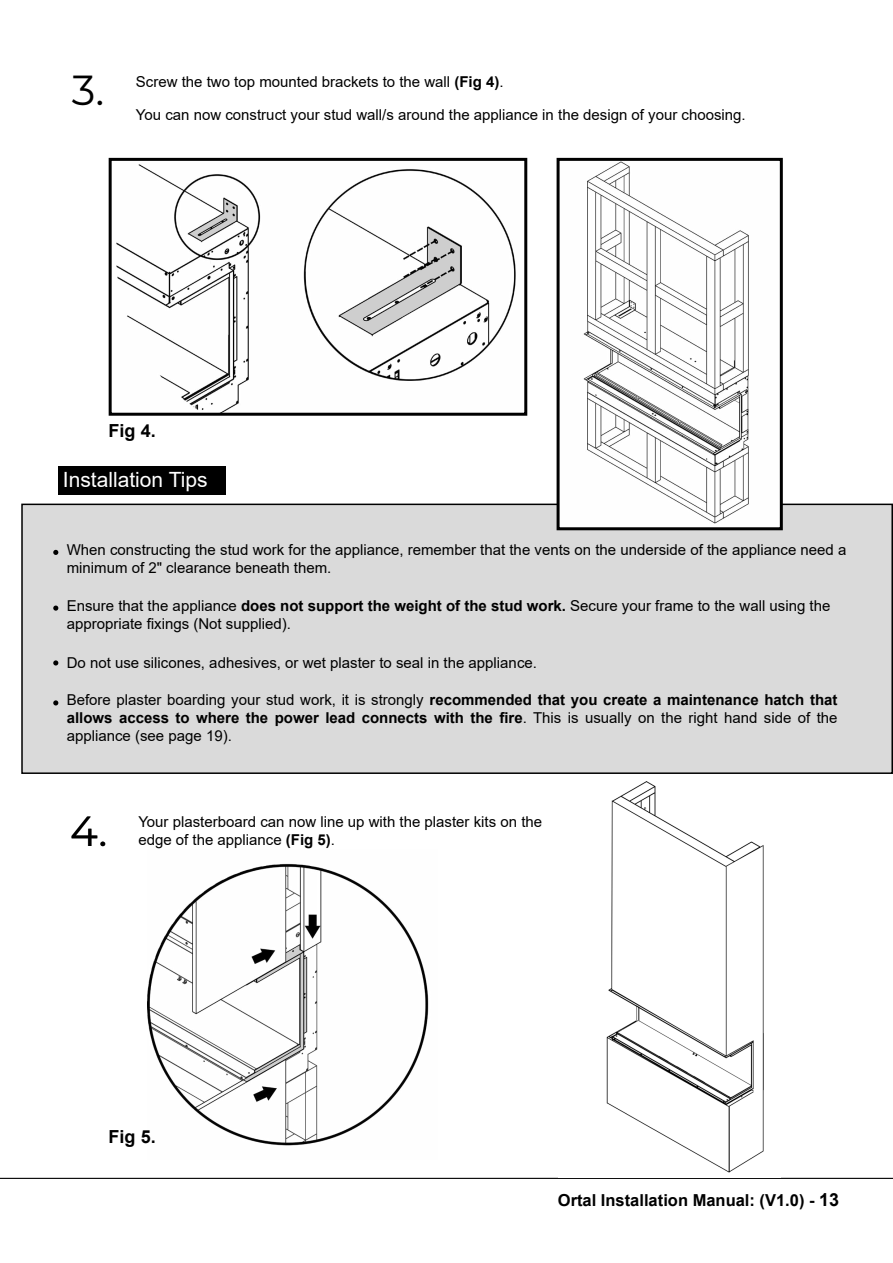
<style>
.page{position:relative;width:893px;height:1263px;background:#fff}
.page>*{position:absolute;margin:0;border:0;box-sizing:border-box;transform-origin:0 0}
.t1{font:42px "Montserrat";color:#000}
.t2{font:21px "Arial";color:#fff}
.t3{font:700 18px "Arial";color:#000}
.t4{font:700 16.5px "Arial";color:#000}
.t5{font:15px/18px "Arial";color:#000}
.s1{font-weight:700}
.s2{font-size:18px}
</style>
<div class="page">
<hr style="left:0;top:1178px;width:893px;height:1px;background:#000">
<img style="left:606px;top:781px;width:158px;height:392px">
<div style="left:22px;top:504px;width:870px;height:269px;background:#dadada"></div>
<div style="left:21px;top:504px;width:872px;height:270px;border:2px solid #000"></div>
<img style="left:116px;top:164px;width:400px;height:248px">
<div style="left:109px;top:158px;width:418px;height:258px;border:3px solid #000"></div>
<img style="left:561px;top:162px;width:218px;height:364px">
<div style="left:557px;top:158px;width:226px;height:372px;border:3px solid #000"></div>
<svg style="left:53px;top:550px;width:5px;height:5px"></svg>
<svg style="left:53px;top:605px;width:5px;height:6px"></svg>
<svg style="left:53px;top:660px;width:5px;height:5px"></svg>
<svg style="left:53px;top:700px;width:5px;height:5px"></svg>
<img style="left:148px;top:863px;width:281px;height:283px">
<div style="left:58px;top:466px;width:168px;height:29px;background:#000"></div>
<h1 class="t1" style="left:72px;top:61px;width:34px">3.</h1>
<p class="t5" style="left:136px;top:72px;width:369px">Screw the two top mounted brackets to the wall <span class="s1">(Fig 4)</span>.</p>
<p class="t5" style="left:136px;top:105px;width:611px">You can now construct your stud wall/s around the appliance in the design of your choosing.</p>
<p class="t3" style="left:109px;top:418px;width:49px">Fig 4.</p>
<h2 class="t2" style="left:63px;top:465px;width:146px">Installation Tips</h2>
<p class="t5" style="left:67px;top:540px;width:781px">When constructing the stud work for the appliance, remember that the vents on the underside of the appliance need a minimum of 2" clearance beneath them.</p>
<p class="t5" style="left:67px;top:596px;width:765px">Ensure that the appliance <span class="s1">does not support the weight of the stud work.</span> Secure your frame to the wall using the appropriate fixings (Not supplied).</p>
<p class="t5" style="left:67px;top:654px;width:472px">Do not use silicones, adhesives, or wet plaster to seal in the appliance.</p>
<p class="t5" style="left:67px;top:691px;width:772px;text-align:justify">Before plaster boarding your stud work, it is strongly <span class="s1">recommended that you create a maintenance hatch that allows access to where the power lead connects with the fire</span>. This is usually on the right hand side of the appliance (see page 19).</p>
<h1 class="t1" style="left:70px;top:802px;width:39px">4.</h1>
<p class="t5" style="left:138px;top:813px;width:405px">Your plasterboard can now line up with the plaster kits on the edge of the appliance <span class="s1">(Fig 5)</span>.</p>
<p class="t3" style="left:109px;top:1124px;width:49px">Fig 5.</p>
<p class="t4" style="left:558px;top:1189px;width:283px">Ortal Installation Manual: (V1.0) - <span class="s2">13</span></p>
</div>
